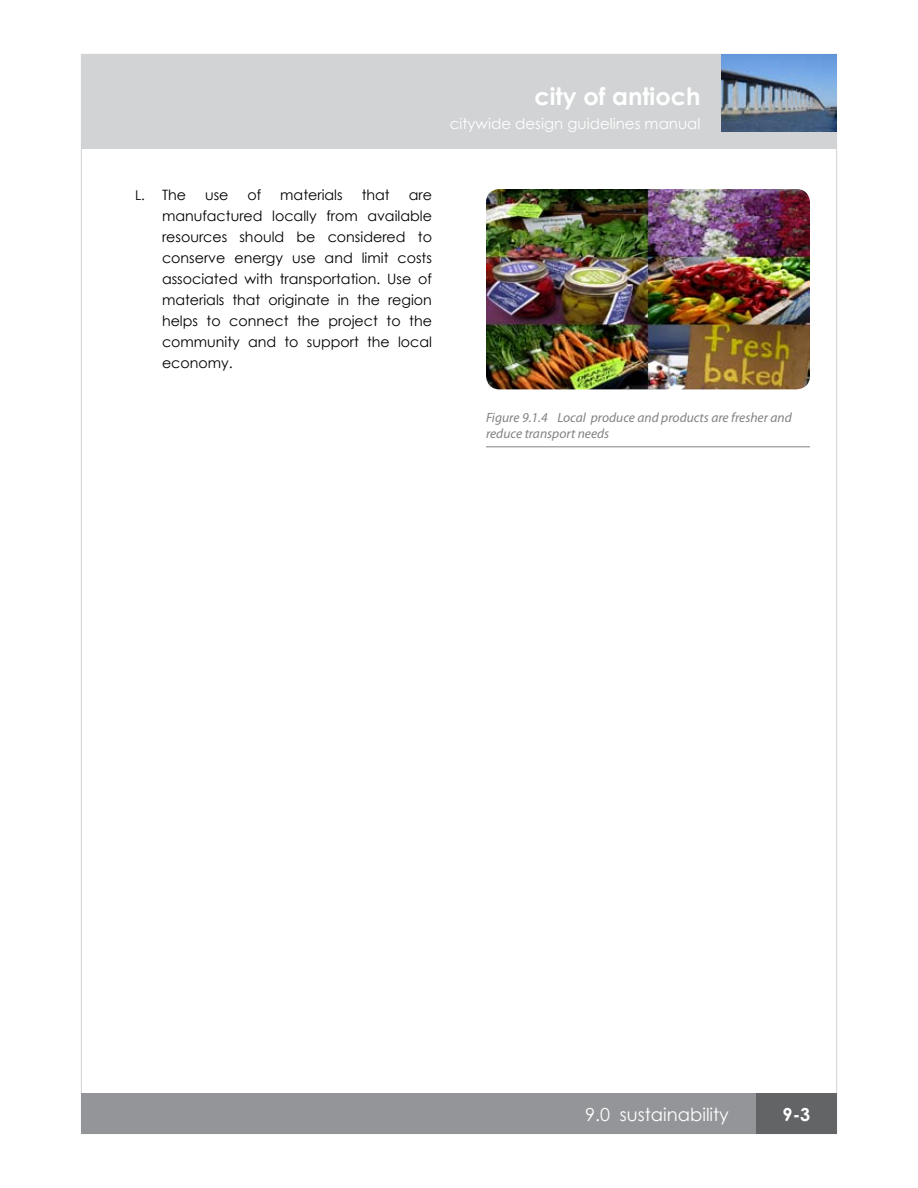
<style>
.page{position:relative;width:918px;height:1188px;background:#fff}
.page>*{position:absolute;margin:0;border:0;box-sizing:border-box;transform-origin:0 0}
.t1{font:700 24px "Century Gothic";color:#fff}
.t2{font:18px "Century Gothic";color:#fff}
.t3{font:700 18px "Century Gothic";color:#fff}
.t4{font:15px "Century Gothic";color:#fff}
.t5{font:14.25px/21px "Century Gothic";color:#000;text-align:justify}
.t6{font:italic 13.5px/16.2px "Myriad Pro";color:#808284}
.t7{font:13.5px "Century Gothic";color:#000}
</style>
<div class="page">
<div style="left:756px;top:1094px;width:81px;height:40px;background:#636466"></div>
<div style="left:81px;top:54px;width:756px;height:94px;background:#d1d3d4"></div>
<img style="left:721px;top:54px;width:116px;height:77px">
<div style="left:81px;top:1094px;width:675px;height:40px;background:#939598"></div>
<hr style="left:486px;top:446px;width:324px;height:1px;background:#808284">
<img style="left:486px;top:189px;width:324px;height:200px;border-radius:14px">
<h1 class="t1" style="left:534px;top:81px;width:168px">city of antioch</h1>
<p class="t4" style="left:450px;top:114px;width:252px">citywide design guidelines manual</p>
<p class="t7" style="left:135px;top:187px;width:11px">L.</p>
<p class="t5" style="left:162px;top:184px;width:26px">The</p>
<p class="t5" style="left:205px;top:184px;width:25px">use</p>
<p class="t5" style="left:247px;top:184px;width:15px">of</p>
<p class="t5" style="left:280px;top:184px;width:64px">materials</p>
<p class="t5" style="left:362px;top:184px;width:30px">that</p>
<p class="t5" style="left:162px;top:184px;width:272px;text-indent:247px">are manufactured locally from available resources should be considered to conserve energy use and limit costs associated with transportation. Use of materials that originate in the region helps to connect the project to the community and to support the local economy.</p>
<p class="t6" style="left:486px;top:409px;width:307px">Figure 9.1.4 Local produce and products are fresher and reduce transport needs</p>
<p class="t2" style="left:585px;top:1103px;width:145px">9.0 sustainability</p>
<p class="t3" style="left:783px;top:1103px;width:29px">9-3</p>
</div>
